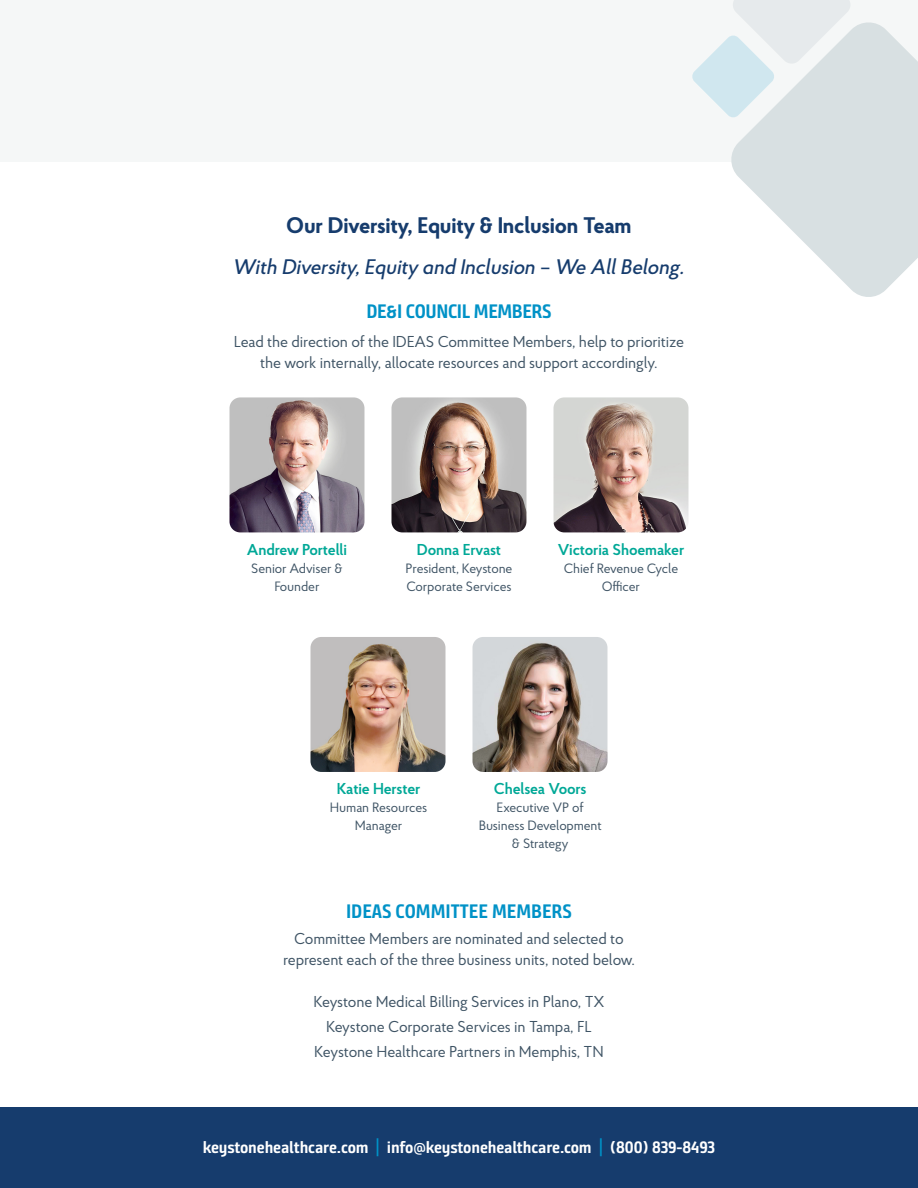
<style>
.page{position:relative;width:918px;height:1188px;background:#fff}
.page>*{position:absolute;margin:0;border:0;box-sizing:border-box;transform-origin:0 0}
.P1{font:700 22.5px "Proba Pro";letter-spacing:-.01em;color:#163c6d}
.P1-2{font:italic 500 21px "Proba Pro";letter-spacing:-.01em;color:#163c6d}
.P1-3{font:700 19.5px "Bunday Sans";color:#0092c7}
.P1-4{font:700 19.5px "Bunday Sans";letter-spacing:-.02em;color:#0092c7}
.t1{font:700 16.5px "Bunday Sans";letter-spacing:-.01em;color:#fff}
.P1-5{font:15.75px/21px "Proba Pro";letter-spacing:-.01em;color:#3f5465;text-align:center}
.P1-6{font:600 15.75px "Proba Pro";letter-spacing:-.01em;color:#00a897}
.P1-7{font:13.5px/18px "Proba Pro";letter-spacing:-.01em;color:#3f5465;text-align:center}
.s1{color:#0092c7}
</style>
<div class="page">
<div style="left:0;top:1107px;width:918px;height:81px;background:#163c6d"></div>
<div style="left:0;top:0;width:918px;height:162px;background:#f5f7f7"></div>
<svg style="left:731px;top:22px;width:187px;height:275px;fill:#d8e0e2"></svg>
<svg style="left:692px;top:0;width:159px;height:118px"></svg>
<img style="left:230px;top:397px;width:134px;height:135px">
<img style="left:392px;top:397px;width:134px;height:135px">
<img style="left:554px;top:397px;width:134px;height:135px">
<img style="left:310px;top:637px;width:136px;height:135px">
<img style="left:472px;top:637px;width:136px;height:135px">
<p class="P1" style="left:286px;top:211px;width:347px">Our Diversity, Equity &amp; Inclusion Team</p>
<p class="P1-2" style="left:233px;top:253px;width:453px">With Diversity, Equity and Inclusion – We All Belong.</p>
<p class="P1-4" style="left:366px;top:300px;width:187px">DE&amp;I COUNCIL MEMBERS</p>
<p class="P1-5" style="left:234px;top:331px;width:452px">Lead the direction of the IDEAS Committee Members, help to prioritize the work internally, allocate resources and support accordingly.</p>
<p class="P1-6" style="left:247px;top:540px;width:102px">Andrew Portelli</p>
<p class="P1-7" style="left:251px;top:560px;width:93px">Senior Adviser &amp;<br>Founder</p>
<p class="P1-6" style="left:417px;top:540px;width:86px">Donna Ervast</p>
<p class="P1-7" style="left:406px;top:560px;width:108px;text-align:left">President, Keystone<br>Corporate Services</p>
<p class="P1-6" style="left:558px;top:540px;width:128px">Victoria Shoemaker</p>
<p class="P1-7" style="left:564px;top:560px;width:116px">Chief Revenue Cycle<br>Officer</p>
<p class="P1-6" style="left:337px;top:779px;width:85px">Katie Herster</p>
<p class="P1-7" style="left:330px;top:799px;width:99px">Human Resources<br>Manager</p>
<p class="P1-6" style="left:494px;top:779px;width:94px">Chelsea Voors</p>
<p class="P1-7" style="left:479px;top:799px;width:125px">Executive VP of<br>Business Development &amp; Strategy</p>
<h2 class="P1-3" style="left:346px;top:899px;width:227px">IDEAS COMMITTEE MEMBERS</h2>
<p class="P1-5" style="left:283px;top:928px;width:353px">Committee Members are nominated and selected to represent each of the three business units, noted below.</p>
<p class="P1-5" style="left:313px;top:990px;width:293px">Keystone Medical Billing Services in Plano, TX</p>
<p class="P1-5" style="left:326px;top:1016px;width:268px">Keystone Corporate Services in Tampa, FL</p>
<p class="P1-5" style="left:314px;top:1041px;width:291px">Keystone Healthcare Partners in Memphis, TN</p>
<h2 class="t1" style="left:203px;top:1138px;width:514px">keystonehealthcare.com <span class="s1">|</span> info@keystonehealthcare.com <span class="s1">|</span> (800) 839-8493</h2>
</div>
